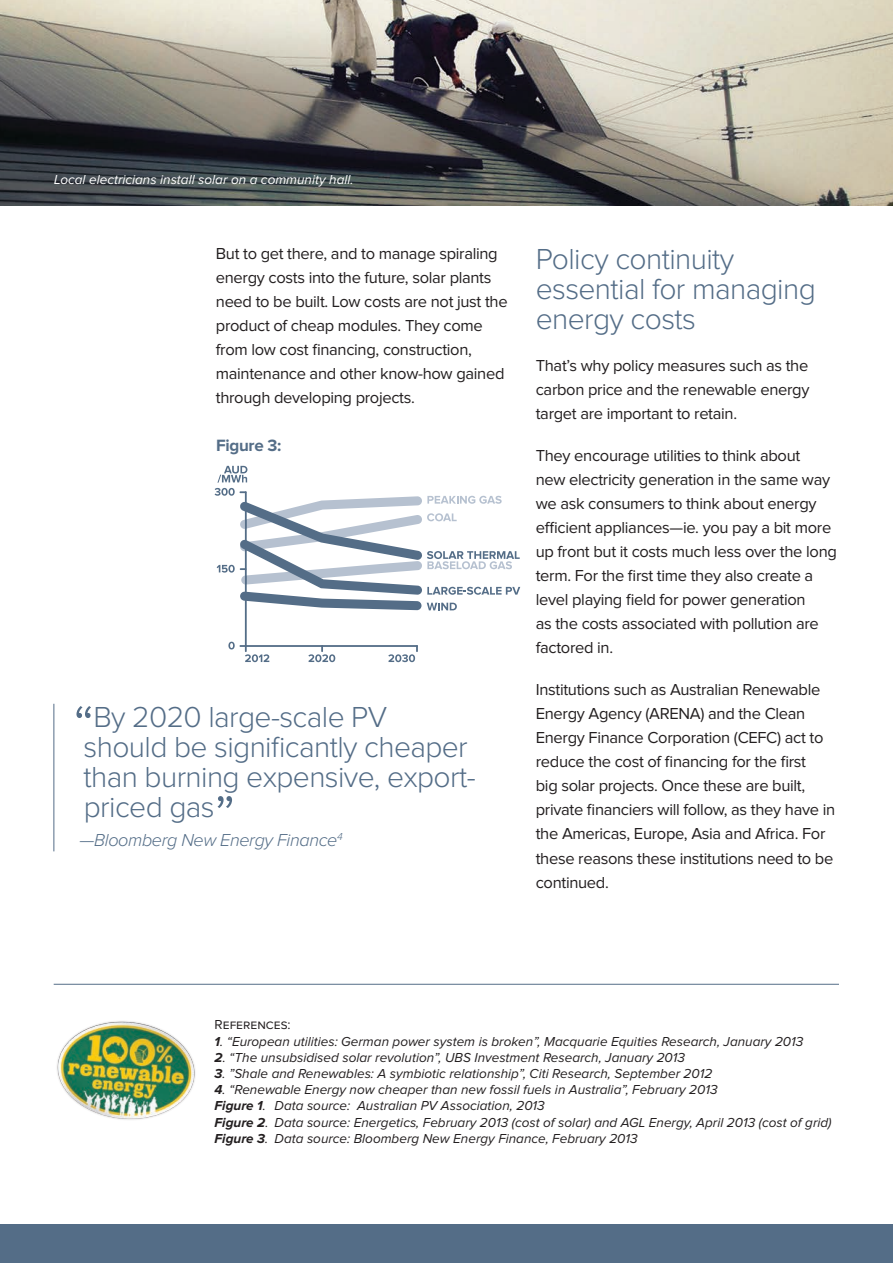
<style>
.page{position:relative;width:893px;height:1263px;background:#fff}
.page>*{position:absolute;margin:0;border:0;box-sizing:border-box;transform-origin:0 0}
.t1{font:300 60px "Proxima Nova";color:#546d87}
.t2{font:300 30px/30px "Proxima Nova";letter-spacing:-.02em;color:#546d87}
.t3{font:italic 300 18px "Proxima Nova";letter-spacing:-.02em;color:#546d87}
.t4{font:700 16.95px "Proxima Nova";letter-spacing:-.02em;color:#546d87}
.t5{font:16.5px/24px "Proxima Nova";letter-spacing:-.02em;color:#231f20}
.t6{font:italic 13.5px/16.2px "Proxima Nova";color:#231f20}
.t7{font:italic 13.5px "Proxima Nova";color:#fff}
.t8{font:13.5px "Proxima Nova";color:#231f20}
.t9{font:italic 300 10.5px "Proxima Nova";color:#546d87}
.s1{font-size:60px}
.s2{font-weight:700}
</style>
<div class="page">
<img style="left:0;top:0;width:893px;height:205px">
<hr style="left:54px;top:704px;width:1px;height:147px;background:#546d87">
<div style="left:0;top:1224px;width:893px;height:39px;background:#546d87"></div>
<hr style="left:239px;top:645px;width:179px;height:2px;background:#546d87">
<hr style="left:245px;top:491px;width:2px;height:161px;background:#546d87">
<svg style="left:245px;top:654px;width:24px;height:8px"></svg>
<svg style="left:308px;top:645px;width:27px;height:17px"></svg>
<svg style="left:228px;top:642px;width:7px;height:7px"></svg>
<svg style="left:388px;top:645px;width:30px;height:17px"></svg>
<svg style="left:215px;top:466px;width:305px;height:144px"></svg>
<hr style="left:54px;top:984px;width:785px;height:1px;background:#546d87">
<img style="left:57px;top:1021px;width:138px;height:99px">
<p class="t7" style="left:54px;top:173px;width:301px">Local electricians install solar on a community hall.</p>
<p class="t5" style="left:216px;top:242px;width:293px">But to get there, and to manage spiraling energy costs into the future, solar plants need to be built. Low costs are not just the product of cheap modules. They come from low cost financing, construction, maintenance and other know-how gained through developing projects.</p>
<h2 class="t2" style="left:536px;top:246px;width:281px">Policy continuity essential for managing energy costs</h2>
<p class="t5" style="left:536px;top:354px;width:275px;text-align:justify">That’s why policy measures such as the carbon price and the renewable energy target are important to retain.</p>
<p class="t5" style="left:536px;top:445px;width:303px">They encourage utilities to think about<br>new electricity generation in the same way we ask consumers to think about energy efficient appliances—ie. you pay a bit more up front but it costs much less over the long term. For the first time they also create a level playing field for power generation<br>as the costs associated with pollution are factored in.</p>
<p class="t5" style="left:536px;top:679px;width:301px">Institutions such as Australian Renewable Energy Agency (ARENA) and the Clean Energy Finance Corporation (CEFC) act to reduce the cost of financing for the first<br>big solar projects. Once these are built, private financiers will follow, as they have in the Americas, Europe, Asia and Africa. For these reasons these institutions need to be continued.</p>
<p class="t4" style="left:216px;top:438px;width:66px">Figure 3:</p>
<h2 class="t2" style="left:84px;top:703px;width:394px;text-indent:-11px"><span class="s1">“</span>By 2020 large-scale PV should be significantly cheaper than burning expensive, export&shy;priced gas</h2>
<p class="t3" style="left:80px;top:832px;width:259px">—Bloomberg New Energy Finance</p>
<h1 class="t1" style="left:214px;top:789px;width:23px">”</h1>
<p class="t9" style="left:337px;top:832px;width:7px">4</p>
<p class="t8" style="left:215px;top:1019px;width:77px">References:</p>
<p class="t6" style="left:215px;top:1033px;width:590px"><span class="s2">1</span>. “European utilities: German power system is broken”, Macquarie Equities Research, January 2013</p>
<p class="t6" style="left:215px;top:1050px;width:472px"><span class="s2">2</span>. “The unsubsidised solar revolution”, UBS Investment Research, January 2013</p>
<p class="t6" style="left:215px;top:1066px;width:499px"><span class="s2">3</span>. ”Shale and Renewables: A symbiotic relationship”, Citi Research, September 2012</p>
<p class="t6" style="left:215px;top:1082px;width:619px"><span class="s2">4</span>. “Renewable Energy now cheaper than new fossil fuels in Australia”, February 2013<br><span class="s2">Figure 1</span>. Data source: Australian PV Association, 2013<br><span class="s2">Figure 2</span>. Data source: Energetics, February 2013 (cost of solar) and AGL Energy, April 2013 (cost of grid)<br><span class="s2">Figure 3</span>. Data source: Bloomberg New Energy Finance, February 2013</p>
</div>
